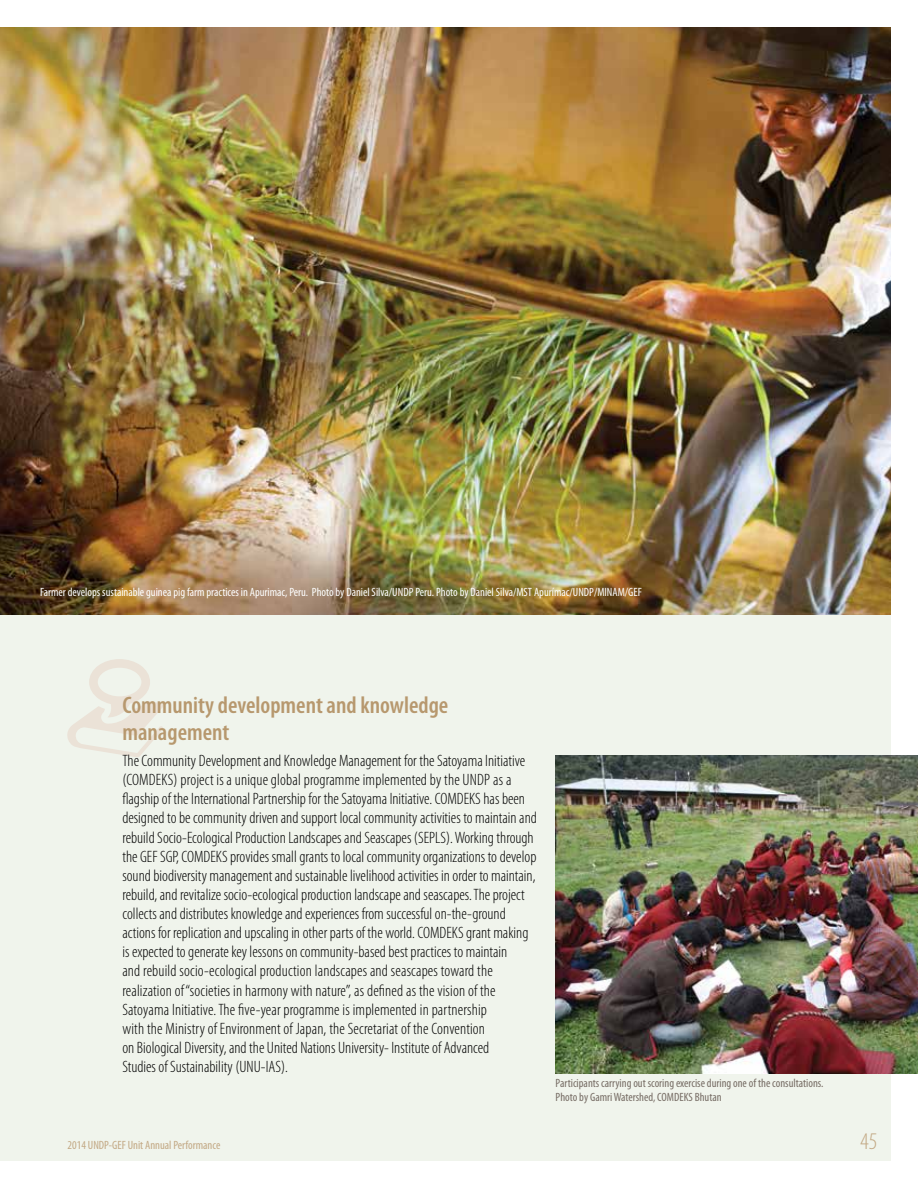
<style>
.page{position:relative;width:918px;height:1188px;background:#fff}
.page>*{position:absolute;margin:0;border:0;box-sizing:border-box;transform-origin:0 0}
.t1{font:600 condensed 24px/27px "Myriad Pro";color:#b7986e}
.t2{font:300 condensed 24px "Myriad Pro";color:#c3a985}
.t3{font:300 condensed 16.5px/19px "Myriad Pro";color:#000}
.t4{font:condensed 12px "Myriad Pro";color:#fff}
.t5{font:condensed 12px/13.5px "Myriad Pro";color:#776d65}
.t6{font:condensed 12px "Myriad Pro";color:#c3a985}
</style>
<div class="page">
<div style="left:0;top:27px;width:891px;height:1134px;background:#f0f4ec"></div>
<img style="left:0;top:27px;width:891px;height:587px">
<svg style="left:67px;top:659px;width:96px;height:98px"></svg>
<img style="left:556px;top:755px;width:362px;height:318px">
<p class="t4" style="left:40px;top:584px;width:603px">Farmer develops sustainable guinea pig farm practices in Apurimac, Peru. Photo by Daniel Silva/UNDP Peru. Photo by Daniel Silva/MST Apurímac/UNDP/MINAM/GEF</p>
<h1 class="t1" style="left:122px;top:692px;width:328px">Community development and knowledge management</h1>
<p class="t3" style="left:122px;top:751px;width:416px">The Community Development and Knowledge Management for the Satoyama Initiative (COMDEKS) project is a unique global programme implemented by the UNDP as a flagship of the International Partnership for the Satoyama Initiative. COMDEKS has been designed to be community driven and support local community activities to maintain and rebuild Socio-Ecological Production Landscapes and Seascapes (SEPLS). Working through the GEF SGP, COMDEKS provides small grants to local community organizations to develop sound biodiversity management and sustainable livelihood activities in order to maintain, rebuild, and revitalize socio-ecological production landscape and seascapes. The project collects and distributes knowledge and experiences from successful on-the-ground actions for replication and upscaling in other parts of the world. COMDEKS grant making is expected to generate key lessons on community-based best practices to maintain<br>and rebuild socio-ecological production landscapes and seascapes toward the realization of “societies in harmony with nature”, as defined as the vision of the Satoyama Initiative. The five-year programme is implemented in partnership<br>with the Ministry of Environment of Japan, the Secretariat of the Convention<br>on Biological Diversity, and the United Nations University- Institute of Advanced<br>Studies of Sustainability (UNU-IAS).</p>
<p class="t5" style="left:556px;top:1076px;width:269px">Participants carrying out scoring exercise during one of the consultations.<br>Photo by Gamri Watershed, COMDEKS Bhutan</p>
<p class="t6" style="left:68px;top:1138px;width:154px">2014 UNDP-GEF Unit Annual Performance</p>
<h1 class="t2" style="left:860px;top:1128px;width:19px">45</h1>
</div>
